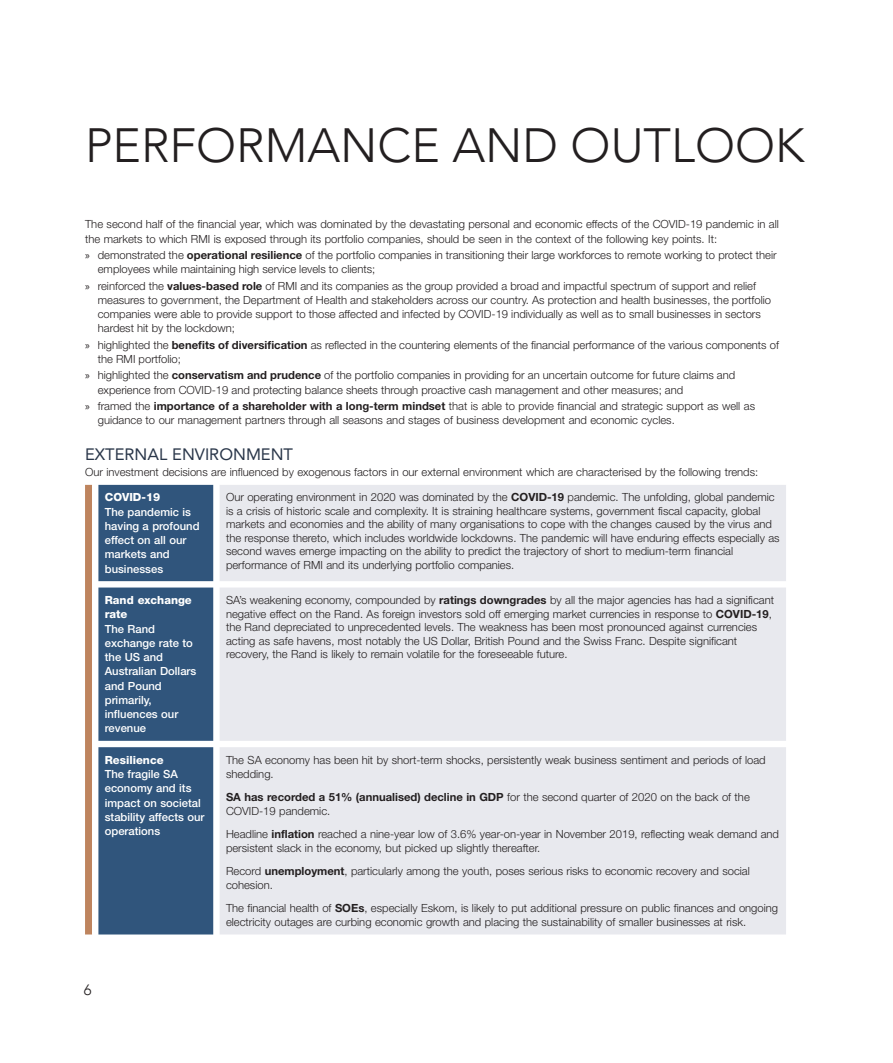
<style>
.page{position:relative;width:893px;height:1063px;background:#fff}
.page>*{position:absolute;margin:0;border:0;box-sizing:border-box;transform-origin:0 0}
.t1{font:300 48px "Avenir";color:#231f20}
.t2{font:16.5px "Avenir";color:#293649}
.t3{font:300 15px "Avenir";color:#231f20}
.t4{font:300 11.25px/14.2px "Helvetica Neue LT Std";color:#231f20}
.t5{font:500 11.25px/14.2px "Helvetica Neue LT Std";color:#fff}
.t6{font:800 11.25px/14.2px "Helvetica Neue LT Std";color:#fff}
.s1{font-family:"Myriad Pro";font-weight:400}
.s2{font-weight:700}
</style>
<div class="page">
<div style="left:85px;top:485px;width:7px;height:450px;background:#be845e"></div>
<div style="left:98px;top:485px;width:115px;height:450px;background:#30557c"></div>
<div style="left:220px;top:485px;width:566px;height:450px;background:#e8e9ee"></div>
<h1 class="t1" style="left:85px;top:117px;width:721px">PERFORMANCE AND OUTLOOK</h1>
<p class="t4" style="left:85px;top:217px;width:695px">The second half of the financial year, which was dominated by the devastating personal and economic effects of the COVID-19 pandemic in all the markets to which RMI is exposed through its portfolio companies, should be seen in the context of the following key points. It:</p>
<p class="t4" style="left:98px;top:248px;width:680px;text-indent:-13px"><span class="s1">»</span> demonstrated the <span class="s2">operational resilience</span> of the portfolio companies in transitioning their large workforces to remote working to protect their employees while maintaining high service levels to clients;</p>
<p class="t4" style="left:98px;top:278px;width:675px;text-indent:-13px"><span class="s1">»</span> reinforced the <span class="s2">values-based role</span> of RMI and its companies as the group provided a broad and impactful spectrum of support and relief measures to government, the Department of Health and stakeholders across our country. As protection and health businesses, the portfolio companies were able to provide support to those affected and infected by COVID-19 individually as well as to small businesses in sectors hardest hit by the lockdown;</p>
<p class="t4" style="left:98px;top:337px;width:683px;text-indent:-13px"><span class="s1">»</span> highlighted the <span class="s2">benefits of diversification</span> as reflected in the countering elements of the financial performance of the various components of the RMI portfolio;</p>
<p class="t4" style="left:98px;top:368px;width:639px;text-indent:-13px"><span class="s1">»</span> highlighted the <span class="s2">conservatism and prudence</span> of the portfolio companies in providing for an uncertain outcome for future claims and experience from COVID-19 and protecting balance sheets through proactive cash management and other measures; and</p>
<p class="t4" style="left:98px;top:399px;width:659px;text-indent:-13px"><span class="s1">»</span> framed the <span class="s2">importance of a shareholder with a long-term mindset</span> that is able to provide financial and strategic support as well as guidance to our management partners through all seasons and stages of business development and economic cycles.</p>
<h2 class="t2" style="left:85px;top:441px;width:209px">EXTERNAL ENVIRONMENT</h2>
<p class="t4" style="left:85px;top:465px;width:675px">Our investment decisions are influenced by exogenous factors in our external environment which are characterised by the following trends:</p>
<p class="t6" style="left:105px;top:490px;width:57px">COVID-19</p>
<p class="t5" style="left:105px;top:504px;width:96px">The pandemic is having a profound effect on all our markets and businesses</p>
<p class="t4" style="left:226px;top:490px;width:555px;line-height:13.5px">Our operating environment in 2020 was dominated by the <span class="s2">COVID-19</span> pandemic. The unfolding, global pandemic is a crisis of historic scale and complexity. It is straining healthcare systems, government fiscal capacity, global markets and economies and the ability of many organisations to cope with the changes caused by the virus and the response thereto, which includes worldwide lockdowns. The pandemic will have enduring effects especially as second waves emerge impacting on the ability to predict the trajectory of short to medium-term financial performance of RMI and its underlying portfolio companies.</p>
<p class="t6" style="left:105px;top:593px;width:89px">Rand exchange rate</p>
<p class="t5" style="left:105px;top:621px;width:93px">The Rand exchange rate to the US and<br>Australian Dollars and Pound primarily, influences our revenue</p>
<p class="t6" style="left:105px;top:753px;width:60px">Resilience</p>
<p class="t5" style="left:105px;top:767px;width:101px">The fragile SA economy and its impact on societal stability affects our operations</p>
<p class="t4" style="left:226px;top:593px;width:550px;line-height:13.5px">SA’s weakening economy, compounded by <span class="s2">ratings downgrades</span> by all the major agencies has had a significant negative effect on the Rand. As foreign investors sold off emerging market currencies in response to <span class="s2">COVID-19</span>, the Rand depreciated to unprecedented levels. The weakness has been most pronounced against currencies acting as safe havens, most notably the US Dollar, British Pound and the Swiss Franc. Despite significant recovery, the Rand is likely to remain volatile for the foreseeable future.</p>
<p class="t4" style="left:226px;top:752px;width:541px">The SA economy has been hit by short-term shocks, persistently weak business sentiment and periods of load shedding.</p>
<p class="t4" style="left:226px;top:789px;width:525px"><span class="s2">SA has recorded a 51% (annualised) decline in GDP</span> for the second quarter of 2020 on the back of the<br>COVID-19 pandemic.</p>
<p class="t4" style="left:226px;top:826px;width:555px">Headline <span class="s2">inflation</span> reached a nine-year low of 3.6% year-on-year in November 2019, reflecting weak demand and persistent slack in the economy, but picked up slightly thereafter.</p>
<p class="t4" style="left:226px;top:863px;width:525px">Record <span class="s2">unemployment</span>, particularly among the youth, poses serious risks to economic recovery and social cohesion.</p>
<p class="t4" style="left:226px;top:901px;width:554px">The financial health of <span class="s2">SOEs</span>, especially Eskom, is likely to put additional pressure on public finances and ongoing electricity outages are curbing economic growth and placing the sustainability of smaller businesses at risk.</p>
<h3 class="t3" style="left:84px;top:981px;width:9px">6</h3>
</div>
